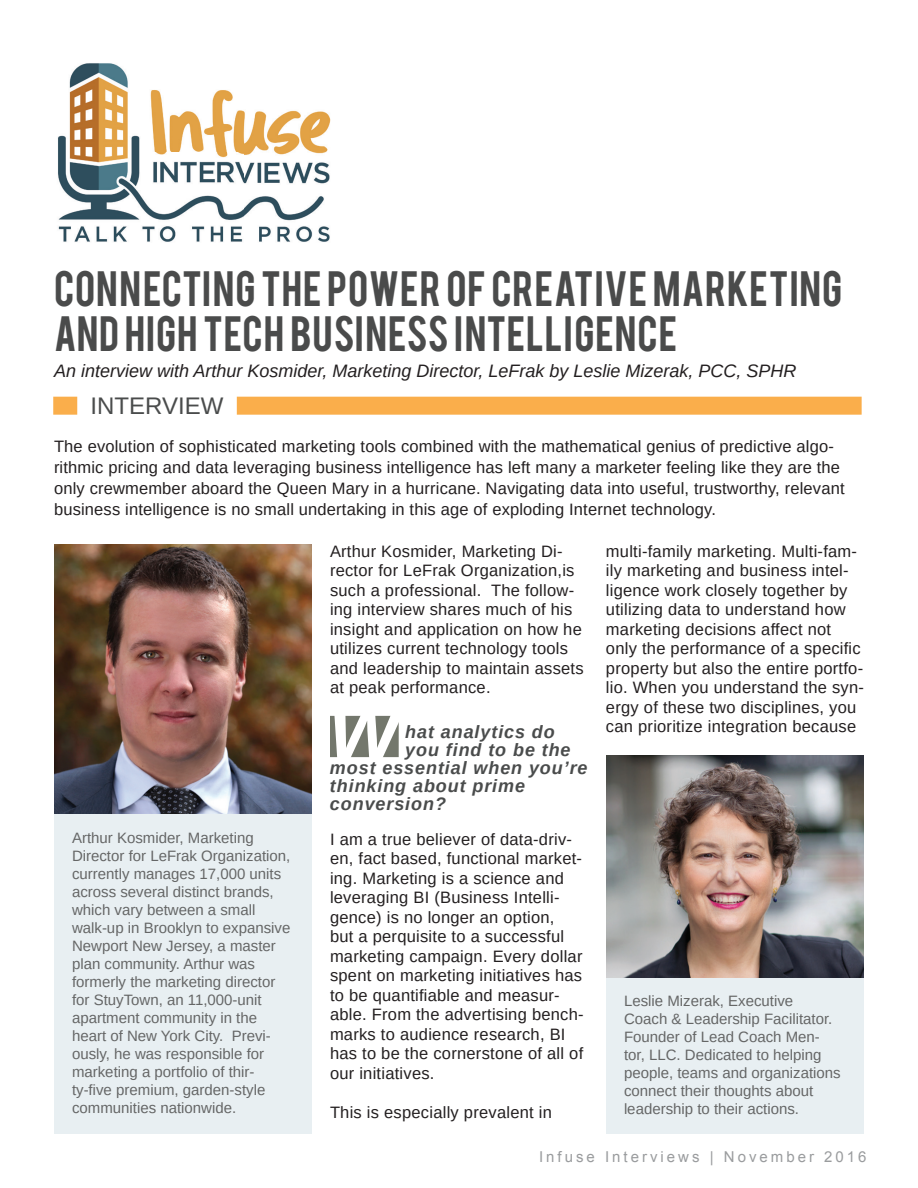
<style>
.page{position:relative;width:918px;height:1188px;background:#fff}
.page>*{position:absolute;margin:0;border:0;box-sizing:border-box;transform-origin:0 0}
.t1{font:italic 700 88.35px "Arimo";color:#fff}
.t2{font:39px/45px "Bebas";letter-spacing:.025em;color:#4a4b4b}
.t3{font:24px "Arimo";color:#4a4c4c}
.t4{font:italic 700 18px "Arimo";letter-spacing:.05em;color:#4a4c4c}
.t5{font:italic 18px "Arimo";color:#231f20}
.t6{font:16.5px/19.5px "Arimo";letter-spacing:.015em;color:#231f20}
.t7{font:15px/18px "Arimo";color:#656666}
.t8{font:15px "Arial";letter-spacing:.2em;color:#9a9c9e}
</style>
<div class="page">
<div style="left:330px;top:716px;width:69px;height:41px;background:#73776c"></div>
<div style="left:54px;top:814px;width:258px;height:320px;background:#e8eff2"></div>
<div style="left:606px;top:977px;width:258px;height:157px;background:#e8eff2"></div>
<div style="left:53px;top:397px;width:24px;height:18px;background:#faae4b"></div>
<div style="left:237px;top:397px;width:625px;height:18px;background:#faae4b"></div>
<img style="left:58px;top:63px;width:273px;height:179px">
<img style="left:54px;top:544px;width:258px;height:270px">
<img style="left:606px;top:756px;width:258px;height:221px">
<h2 class="t2" style="left:54px;top:264px;width:790px">CONNECTING THE POWER OF CREATIVE MARKETING<br>AND HIGH TECH BUSINESS INTELLIGENCE</h2>
<p class="t5" style="left:54px;top:359px;width:744px">An interview with Arthur Kosmider, Marketing Director, LeFrak by Leslie Mizerak, PCC, SPHR</p>
<h3 class="t3" style="left:91px;top:390px;width:134px">INTERVIEW</h3>
<p class="t6" style="left:54px;top:436px;width:792px;line-height:21px">The evolution of sophisticated marketing tools combined with the mathematical genius of predictive algo&shy;rithmic pricing and data leveraging business intelligence has left many a marketer feeling like they are the only crewmember aboard the Queen Mary in a hurricane. Navigating data into useful, trustworthy, relevant business intelligence is no small undertaking in this age of exploding Internet technology.</p>
<p class="t7" style="left:72px;top:828px;width:220px">Arthur Kosmider, Marketing<br>Director for LeFrak Organization, currently manages 17,000 units across several distinct brands, which vary between a small walk-up in Brooklyn to expansive<br>Newport New Jersey, a master plan community. Arthur was formerly the marketing director for StuyTown, an 11,000-unit apartment community in the heart of New York City. Previ&shy;ously, he was responsible for marketing a portfolio of thir&shy;ty-five premium, garden-style communities nationwide.</p>
<p class="t6" style="left:330px;top:541px;width:255px">Arthur Kosmider, Marketing Di&shy;rector for LeFrak Organization,is such a professional. The follow&shy;ing interview shares much of his insight and application on how he utilizes current technology tools and leadership to maintain assets at peak performance.</p>
<h1 class="t1" style="left:330px;top:668px;width:70px">w</h1>
<p class="t4" style="left:405px;top:719px;width:151px">hat analytics do</p>
<p class="t4" style="left:405px;top:737px;width:167px">you find to be the</p>
<p class="t4" style="left:330px;top:755px;width:259px">most essential when you’re</p>
<p class="t4" style="left:330px;top:773px;width:197px">thinking about prime</p>
<p class="t4" style="left:330px;top:791px;width:118px">conversion?</p>
<p class="t6" style="left:330px;top:829px;width:255px">I am a true believer of data-driv&shy;en, fact based, functional market&shy;ing. Marketing is a science and leveraging BI (Business Intelli&shy;gence) is no longer an option,<br>but a perquisite to a successful marketing campaign. Every dollar spent on marketing initiatives has to be quantifiable and measur&shy;able. From the advertising bench&shy;marks to audience research, BI has to be the cornerstone of all of our initiatives.</p>
<p class="t6" style="left:330px;top:1102px;width:223px">This is especially prevalent in</p>
<p class="t6" style="left:606px;top:541px;width:259px">multi-family marketing. Multi-fam&shy;ily marketing and business intel&shy;ligence work closely together by utilizing data to understand how marketing decisions affect not only the performance of a specific property but also the entire portfo&shy;lio. When you understand the syn&shy;ergy of these two disciplines, you can prioritize integration because</p>
<p class="t7" style="left:624px;top:992px;width:218px">Leslie Mizerak, Executive<br>Coach &amp; Leadership Facilitator.<br>Founder of Lead Coach Men&shy;tor, LLC. Dedicated to helping people, teams and organizations connect their thoughts about leadership to their actions.</p>
<p class="t8" style="left:539px;top:1147px;width:329px">Infuse Interviews | November 2016</p>
</div>
